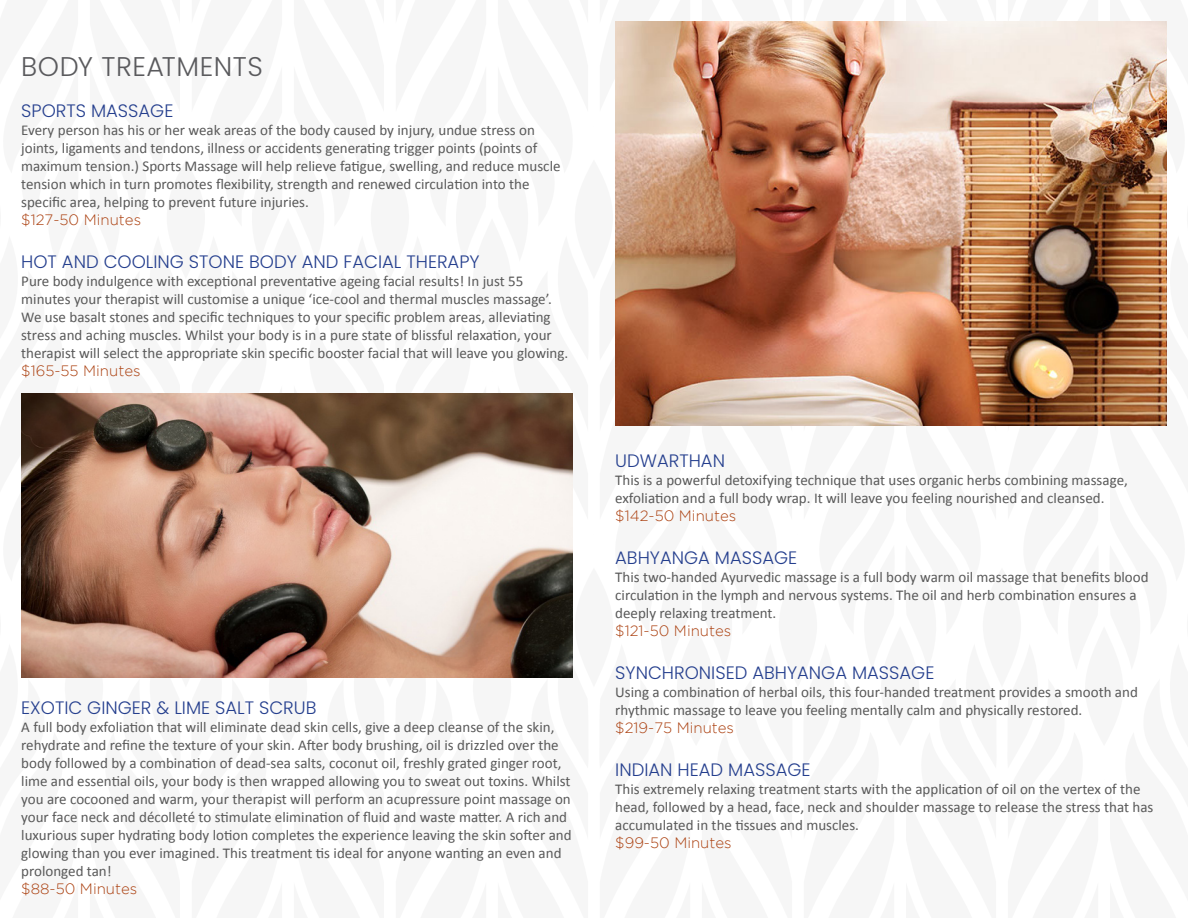
<style>
.page{position:relative;width:1188px;height:918px;background:#fff}
.page>*{position:absolute;margin:0;border:0;box-sizing:border-box;transform-origin:0 0}
.t1{font:300 27px "Poppins";letter-spacing:.02em;color:#5a5a5d}
.t2{font:300 18px "Poppins";color:#253f8e}
.t3{font:15px/18px "Calibri";color:#595959}
.s1{font-family:"Gotham";font-weight:300;color:#ac4212}
</style>
<div class="page">
<svg style="left:21px;top:393px;width:1146px;height:285px"></svg>
<img style="left:615px;top:21px;width:552px;height:404px">
<p class="t1" style="left:21px;top:51px;width:243px">BODY TREATMENTS</p>
<p class="t2" style="left:21px;top:100px;width:154px">SPORTS MASSAGE</p>
<p class="t3" style="left:21px;top:121px;width:541px">Every person has his or her weak areas of the body caused by injury, undue stress on joints, ligaments and tendons, illness or accidents generating trigger points (points of maximum tension.) Sports Massage will help relieve fatigue, swelling, and reduce muscle tension which in turn promotes flexibility, strength and renewed circulation into the specific area, helping to prevent future injuries.<br><span class="s1">$127-50 Minutes</span></p>
<p class="t2" style="left:21px;top:251px;width:460px">HOT AND COOLING STONE BODY AND FACIAL THERAPY</p>
<p class="t3" style="left:21px;top:272px;width:549px">Pure body indulgence with exceptional preventative ageing facial results! In just 55 minutes your therapist will customise a unique ‘ice-cool and thermal muscles massage’.<br>We use basalt stones and specific techniques to your specific problem areas, alleviating stress and aching muscles. Whilst your body is in a pure state of blissful relaxation, your therapist will select the appropriate skin specific booster facial that will leave you glowing. <span class="s1">$165-55 Minutes</span></p>
<p class="t2" style="left:21px;top:698px;width:297px">EXOTIC GINGER &amp; LIME SALT SCRUB</p>
<p class="t3" style="left:21px;top:718px;width:552px">A full body exfoliation that will eliminate dead skin cells, give a deep cleanse of the skin, rehydrate and refine the texture of your skin. After body brushing, oil is drizzled over the body followed by a combination of dead-sea salts, coconut oil, freshly grated ginger root, lime and essential oils, your body is then wrapped allowing you to sweat out toxins. Whilst you are cocooned and warm, your therapist will perform an acupressure point massage on your face neck and décolleté to stimulate elimination of fluid and waste matter. A rich and luxurious super hydrating body lotion completes the experience leaving the skin softer and glowing than you ever imagined. This treatment tis ideal for anyone wanting an even and prolonged tan!<br><span class="s1">$88-50 Minutes</span></p>
<p class="t2" style="left:615px;top:450px;width:111px">UDWARTHAN</p>
<p class="t3" style="left:615px;top:471px;width:514px">This is a powerful detoxifying technique that uses organic herbs combining massage, exfoliation and a full body wrap. It will leave you feeling nourished and cleansed. <span class="s1">$142-50 Minutes</span></p>
<p class="t2" style="left:615px;top:547px;width:184px">ABHYANGA MASSAGE</p>
<p class="t3" style="left:615px;top:568px;width:535px">This two-handed Ayurvedic massage is a full body warm oil massage that benefits blood circulation in the lymph and nervous systems. The oil and herb combination ensures a deeply relaxing treatment.<br><span class="s1">$121-50 Minutes</span></p>
<p class="t2" style="left:615px;top:662px;width:321px">SYNCHRONISED ABHYANGA MASSAGE</p>
<p class="t3" style="left:615px;top:683px;width:524px">Using a combination of herbal oils, this four-handed treatment provides a smooth and rhythmic massage to leave you feeling mentally calm and physically restored. <span class="s1">$219-75 Minutes</span></p>
<p class="t2" style="left:615px;top:759px;width:197px">INDIAN HEAD MASSAGE</p>
<p class="t3" style="left:615px;top:780px;width:540px">This extremely relaxing treatment starts with the application of oil on the vertex of the head, followed by a head, face, neck and shoulder massage to release the stress that has accumulated in the tissues and muscles.<br><span class="s1">$99-50 Minutes</span></p>
</div>
